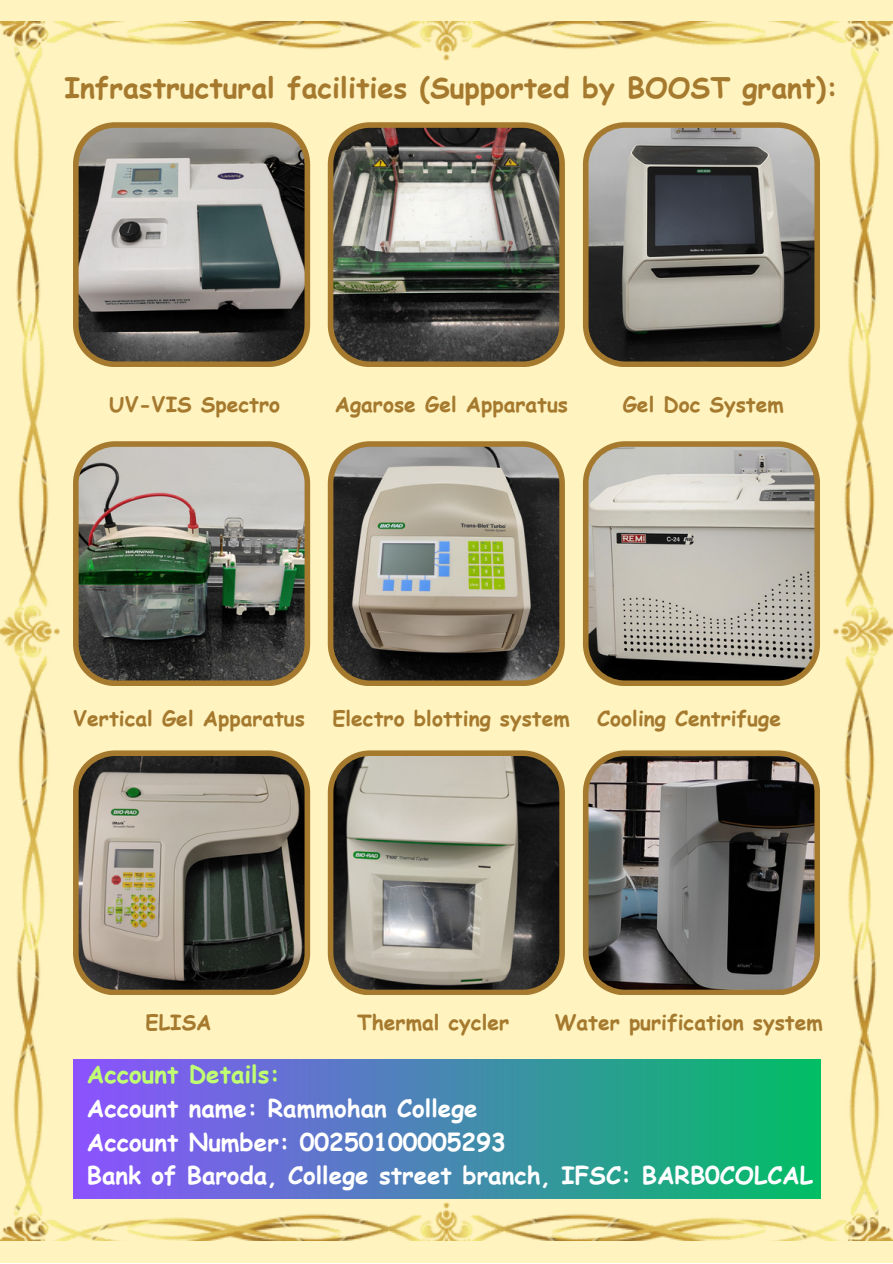
<style>
.page{position:relative;width:893px;height:1264px;background:#fff}
.page>*{position:absolute;margin:0;border:0;box-sizing:border-box;transform-origin:0 0}
.t1{font:700 28.5px "Comic Sans MS";color:#a57a2e}
.t2{font:700 24.15px/33.8px "Comic Sans MS";color:#fff}
.t3{font:700 24.15px "Comic Sans MS";color:#c1ff72}
.t4{font:700 21px "Comic Sans MS";color:#a57a2e}
</style>
<div class="page">
<div style="left:0;top:0;width:892px;height:1262px;background:#fff3c0"></div>
<img style="left:0;top:22px;width:892px;height:1218px">
<h1 class="t1" style="left:64px;top:67px;width:775px">Infrastructural facilities (Supported by BOOST grant):</h1>
<p class="t4" style="left:109px;top:389px;width:172px">UV-VIS Spectro</p>
<p class="t4" style="left:335px;top:389px;width:235px">Agarose Gel Apparatus</p>
<p class="t4" style="left:622px;top:389px;width:163px">Gel Doc System</p>
<p class="t4" style="left:73px;top:703px;width:233px">Vertical Gel Apparatus</p>
<p class="t4" style="left:332px;top:703px;width:239px">Electro blotting system</p>
<p class="t4" style="left:597px;top:703px;width:185px">Cooling Centrifuge</p>
<p class="t4" style="left:146px;top:1007px;width:67px">ELISA</p>
<p class="t4" style="left:357px;top:1007px;width:153px">Thermal cycler</p>
<p class="t4" style="left:554px;top:1007px;width:270px">Water purification system</p>
<p class="t3" style="left:87px;top:1056px;width:194px">Account Details:</p>
<p class="t2" style="left:87px;top:1090px;width:727px">Account name: Rammohan College<br>Account Number: 00250100005293<br>Bank of Baroda, College street branch, IFSC: BARB0COLCAL</p>
</div>
